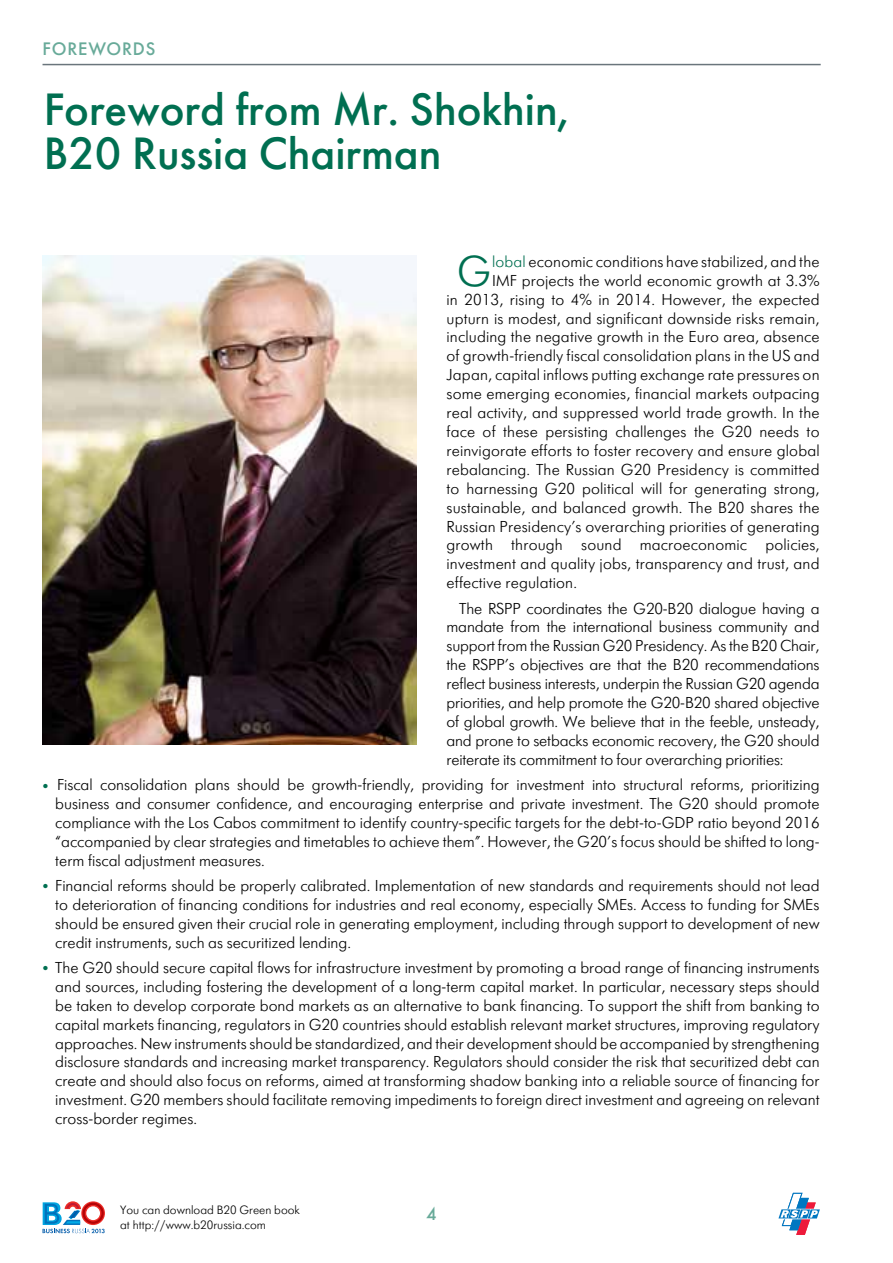
<style>
.page{position:relative;width:893px;height:1263px;background:#fff}
.page>*{position:absolute;margin:0;border:0;box-sizing:border-box;transform-origin:0 0}
.t1{font:45px/43.5px "Futura Futuris C";color:#006f51}
.t2{font:42.75px "Futura Futuris Light C";color:#006f51}
.t3{font:18px "Futura Futuris C";letter-spacing:.045em;color:#68aa99}
.t4{font:15.75px/18.9px "Futura Futuris Light C";letter-spacing:.01em;color:#000;text-align:justify}
.t5{font:12px/14.4px "Futura Futuris Light C";color:#000}
.s1{color:#006f51}
.s2{font-size:18px;color:#006f51}
</style>
<div class="page">
<hr style="left:43px;top:64px;width:778px;height:1px;background:#6a757c">
<svg style="left:43px;top:1201px;width:62px;height:32px"></svg>
<svg style="left:778px;top:1193px;width:42px;height:42px"></svg>
<img style="left:43px;top:256px;width:374px;height:489px">
<p class="t3" style="left:43px;top:38px;width:113px">ForewordS</p>
<h1 class="t1" style="left:44px;top:88px;width:527px">Foreword from Mr. Shokhin,<br>B20 Russia Chairman</h1>
<h2 class="t2" style="left:457px;top:249px;width:36px">G</h2>
<p class="t4" style="left:492px;top:252px;width:329px"><span class="s1">lobal</span> economic conditions have stabilized, and the</p>
<p class="t4" style="left:492px;top:271px;width:329px">IMF projects the world economic growth at 3.3%</p>
<p class="t4" style="left:446px;top:290px;width:375px">in 2013, rising to 4% in 2014. However, the expected</p>
<p class="t4" style="left:446px;top:309px;width:375px">upturn is modest, and significant downside risks remain,</p>
<p class="t4" style="left:446px;top:328px;width:375px">including the negative growth in the Euro area, absence</p>
<p class="t4" style="left:446px;top:347px;width:375px">of growth-friendly fiscal consolidation plans in the US and</p>
<p class="t4" style="left:446px;top:366px;width:375px">Japan, capital inflows putting exchange rate pressures on</p>
<p class="t4" style="left:446px;top:385px;width:375px">some emerging economies, financial markets outpacing</p>
<p class="t4" style="left:446px;top:404px;width:375px">real activity, and suppressed world trade growth. In the</p>
<p class="t4" style="left:446px;top:423px;width:375px">face of these persisting challenges the G20 needs to</p>
<p class="t4" style="left:446px;top:441px;width:375px">reinvigorate efforts to foster recovery and ensure global</p>
<p class="t4" style="left:446px;top:460px;width:375px">rebalancing. The Russian G20 Presidency is committed</p>
<p class="t4" style="left:446px;top:479px;width:375px">to harnessing G20 political will for generating strong,</p>
<p class="t4" style="left:446px;top:498px;width:375px">sustainable, and balanced growth. The B20 shares the</p>
<p class="t4" style="left:446px;top:517px;width:375px">Russian Presidency’s overarching priorities of generating</p>
<p class="t4" style="left:446px;top:536px;width:375px">growth through sound macroeconomic policies,</p>
<p class="t4" style="left:446px;top:555px;width:375px">investment and quality jobs, transparency and trust, and</p>
<p class="t4" style="left:446px;top:574px;width:132px">effective regulation.</p>
<p class="t4" style="left:446px;top:599px;width:375px;text-indent:13px">The RSPP coordinates the G20-B20 dialogue having a mandate from the international business community and support from the Russian G20 Presidency. As the B20 Chair, the RSPP’s objectives are that the B20 recommendations reflect business interests, underpin the Russian G20 agenda priorities, and help promote the G20-B20 shared objective of global growth. We believe that in the feeble, unsteady, and prone to setbacks economic recovery, the G20 should reiterate its commitment to four overarching priorities:</p>
<p class="t4" style="left:55px;top:776px;width:766px;text-indent:-13px"><span class="s2">•</span> Fiscal consolidation plans should be growth-friendly, providing for investment into structural reforms, prioritizing business and consumer confidence, and encouraging enterprise and private investment. The G20 should promote compliance with the Los Cabos commitment to identify country-specific targets for the debt-to-GDP ratio beyond 2016 “accompanied by clear strategies and timetables to achieve them”. However, the G20’s focus should be shifted to long&shy;term fiscal adjustment measures.</p>
<p class="t4" style="left:55px;top:876px;width:766px;text-indent:-13px"><span class="s2">•</span> Financial reforms should be properly calibrated. Implementation of new standards and requirements should not lead to deterioration of financing conditions for industries and real economy, especially SMEs. Access to funding for SMEs should be ensured given their crucial role in generating employment, including through support to development of new credit instruments, such as securitized lending.</p>
<p class="t4" style="left:55px;top:958px;width:766px;text-indent:-13px"><span class="s2">•</span> The G20 should secure capital flows for infrastructure investment by promoting a broad range of financing instruments and sources, including fostering the development of a long-term capital market. In particular, necessary steps should be taken to develop corporate bond markets as an alternative to bank financing. To support the shift from banking to capital markets financing, regulators in G20 countries should establish relevant market structures, improving regulatory approaches. New instruments should be standardized, and their development should be accompanied by strengthening disclosure standards and increasing market transparency. Regulators should consider the risk that securitized debt can create and should also focus on reforms, aimed at transforming shadow banking into a reliable source of financing for investment. G20 members should facilitate removing impediments to foreign direct investment and agreeing on relevant cross-border regimes.</p>
<p class="t5" style="left:120px;top:1203px;width:181px">You can download B20 Green book at http://www.b20russia.com</p>
<p class="t3" style="left:426px;top:1203px;width:12px">4</p>
</div>
